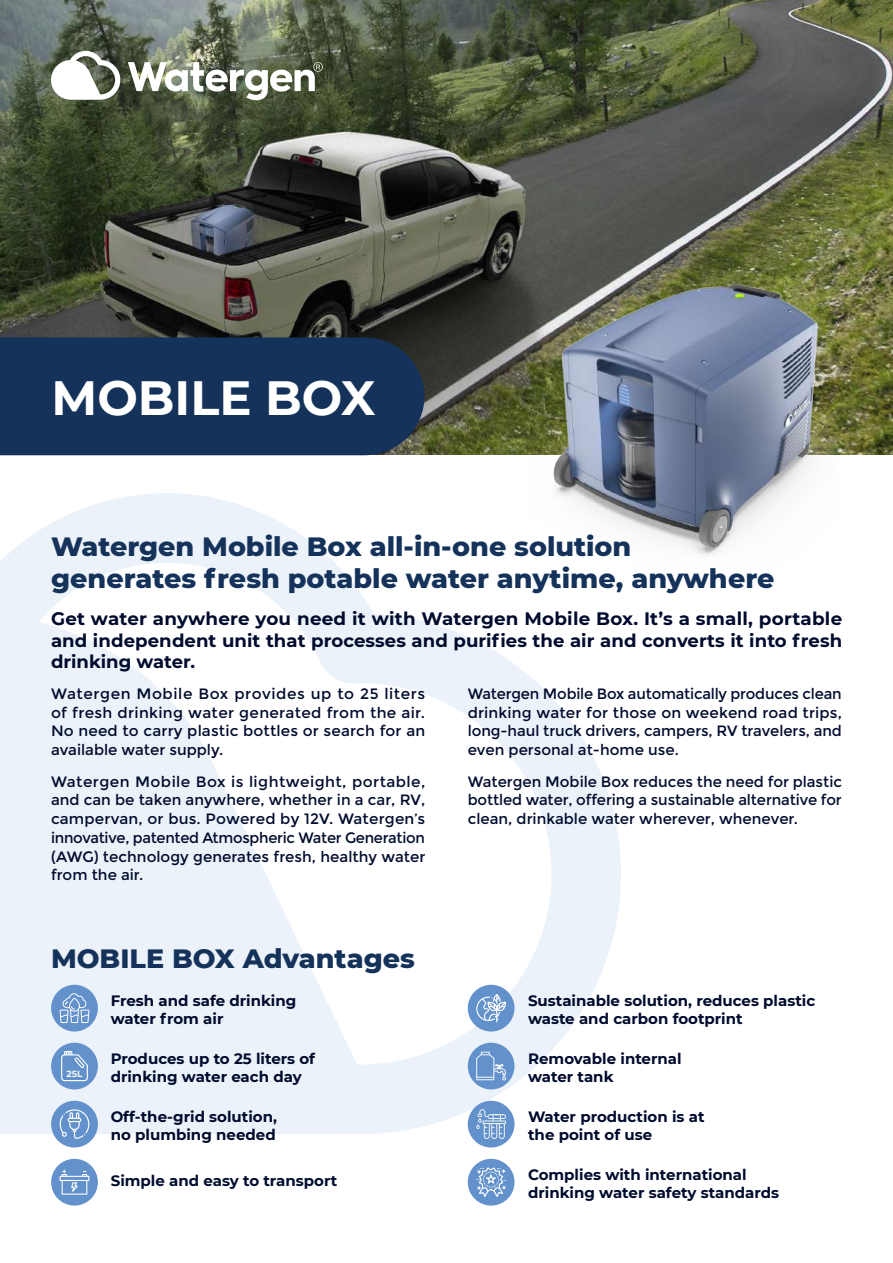
<style>
.page{position:relative;width:893px;height:1263px;background:#fff}
.page>*{position:absolute;margin:0;border:0;box-sizing:border-box;transform-origin:0 0}
.t1{font:700 48px "Montserrat";color:#fff}
.t2{font:800 27px/32.4px "Montserrat";color:#14325a}
.t3{font:700 18px/21.6px "Montserrat";letter-spacing:.005em;color:#000b2d;text-align:justify}
.t4{font:15px/18.8px "Montserrat";color:#000b2d;text-align:justify}
.t5{font:700 15px/18px "Montserrat";color:#000b2d}
.t6{font:700 15px "Montserrat";color:#000d2f}
.t7{font:700 8.85px "Montserrat";color:#f9faf8}
</style>
<div class="page">
<img style="left:0;top:0;width:893px;height:455px">
<svg style="left:0;top:493px;width:621px;height:641px;fill:#ecf2f9"></svg>
<div style="left:0;top:337px;width:424px;height:118px;background:#14325a"></div>
<div style="left:51px;top:985px;width:47px;height:46px;background:#6391cc;border-radius:50%"></div>
<div style="left:468px;top:985px;width:46px;height:46px;background:#6391cc;border-radius:50%"></div>
<div style="left:51px;top:1043px;width:47px;height:46px;background:#6391cc;border-radius:50%"></div>
<div style="left:51px;top:1101px;width:47px;height:46px;background:#6391cc;border-radius:50%"></div>
<div style="left:468px;top:1101px;width:46px;height:46px;background:#6391cc;border-radius:50%"></div>
<div style="left:51px;top:1159px;width:47px;height:46px;background:#6391cc;border-radius:50%"></div>
<div style="left:468px;top:1043px;width:46px;height:46px;background:#6391cc;border-radius:50%"></div>
<div style="left:468px;top:1159px;width:46px;height:46px;background:#6391cc;border-radius:50%"></div>
<svg style="left:476px;top:1167px;width:30px;height:30px"></svg>
<svg style="left:60px;top:1109px;width:30px;height:30px"></svg>
<svg style="left:60px;top:993px;width:29px;height:30px"></svg>
<svg style="left:476px;top:1109px;width:30px;height:30px"></svg>
<svg style="left:61px;top:1051px;width:27px;height:30px"></svg>
<svg style="left:60px;top:1169px;width:29px;height:26px"></svg>
<svg style="left:476px;top:1052px;width:30px;height:28px"></svg>
<img style="left:526px;top:265px;width:311px;height:311px">
<svg style="left:476px;top:994px;width:30px;height:28px"></svg>
<svg style="left:51px;top:51px;width:69px;height:49px"></svg>
<svg style="left:128px;top:62px;width:195px;height:38px"></svg>
<h1 class="t1" style="left:52px;top:364px;width:325px">MOBILE BOX</h1>
<h2 class="t2" style="left:51px;top:528px;width:725px">Watergen Mobile Box all-in-one solution generates fresh potable water anytime, anywhere</h2>
<p class="t3" style="left:51px;top:607px;width:793px">Get water anywhere you need it with Watergen Mobile Box. It as’ small, portable and independent unit that processes and purifies the air and converts it into fresh drinking water.</p>
<p class="t4" style="left:51px;top:684px;width:376px">Watergen Mobile Box provides up to 25 liters of fresh drinking water generated from the air.<br>No need to carry plastic bottles or search for an available water supply.</p>
<p class="t4" style="left:51px;top:772px;width:376px">Watergen Mobile Box is lightweight, portable, and can be taken anywhere, whether in a car, RV, campervan, or bus. Powered by 12V. Watergen s’ innovative, patented Atmospheric Water Generation (AWG) technology generates fresh, healthy water from the air.</p>
<h2 class="t2" style="left:51px;top:941px;width:365px">MOBILE BOX Advantages</h2>
<p class="t5" style="left:111px;top:991px;width:187px">Fresh and safe drinking water from air</p>
<p class="t5" style="left:111px;top:1049px;width:206px">Produces up to 25 liters of</p>
<p class="t7" style="left:67px;top:1067px;width:17px">25L</p>
<p class="t5" style="left:111px;top:1067px;width:193px">drinking water each day</p>
<p class="t5" style="left:111px;top:1107px;width:168px">Off-the-grid solution, no plumbing needed</p>
<p class="t6" style="left:111px;top:1170px;width:228px">Simple and easy to transport</p>
<p class="t4" style="left:468px;top:684px;width:376px">Watergen Mobile Box automatically produces clean drinking water for those on weekend road trips, long-haul truck drivers, campers, RV travelers, and even personal at-home use.</p>
<p class="t4" style="left:468px;top:772px;width:376px">Watergen Mobile Box reduces the need for plastic bottled water, offering a sustainable alternative for clean, drinkable water wherever, whenever.</p>
<p class="t5" style="left:528px;top:991px;width:289px">Sustainable solution, reduces plastic waste and carbon footprint</p>
<p class="t5" style="left:528px;top:1049px;width:155px">Removable internal water tank</p>
<p class="t5" style="left:528px;top:1107px;width:178px">Water production is at the point of use</p>
<p class="t5" style="left:528px;top:1165px;width:253px">Complies with international drinking water safety standards</p>
</div>
